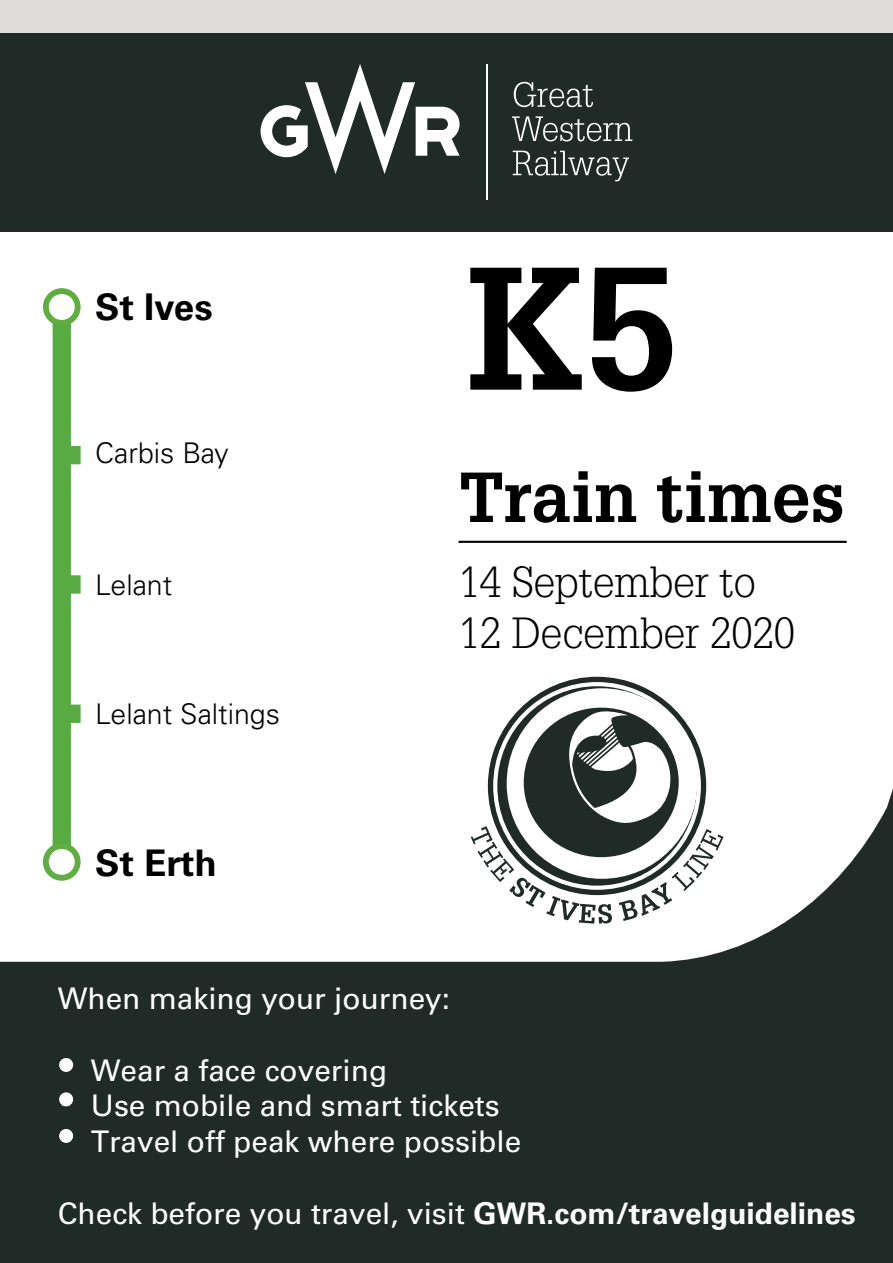
<style>
.page{position:relative;width:893px;height:1263px;background:#fff}
.page>*{position:absolute;margin:0;border:0;box-sizing:border-box;transform-origin:0 0}
.t1{font:700 170.25px "Glypha LT Std";color:#000}
.t2{font:700 69px "Glypha LT Std";color:#000}
.t3{font:300 42.6px/51.2px "Glypha LT Std";color:#000}
.t4{font:700 36.6px "Univers LT Std";color:#000}
.t5{font:29.85px/35.7px "Univers LT Std";color:#fff}
.t6{font:300 28.5px "Univers LT Std";color:#000}
.s1{font-weight:700}
</style>
<div class="page">
<div style="left:0;top:0;width:893px;height:231px;background:#202a26"></div>
<svg style="left:514px;top:82px;width:79px;height:25px"></svg>
<hr style="left:486px;top:65px;width:2px;height:135px;background:#fff">
<svg style="left:512px;top:116px;width:120px;height:25px"></svg>
<svg style="left:513px;top:151px;width:116px;height:30px"></svg>
<svg style="left:261px;top:64px;width:199px;height:110px"></svg>
<hr style="left:459px;top:541px;width:388px;height:2px;background:#000">
<svg style="left:0;top:788px;width:893px;height:475px;fill:#202a26"></svg>
<div style="left:59px;top:1058px;width:14px;height:14px;background:#fff;border-radius:50%"></div>
<div style="left:59px;top:1092px;width:14px;height:14px;background:#fff;border-radius:50%"></div>
<div style="left:59px;top:1129px;width:14px;height:14px;background:#fff;border-radius:50%"></div>
<div style="left:0;top:0;width:893px;height:32px;background:#dfddd9"></div>
<svg style="left:522px;top:677px;width:151px;height:30px"></svg>
<div style="left:507px;top:688px;width:190px;height:191px;background:#fff;border-radius:50%"></div>
<svg style="left:471px;top:707px;width:252px;height:217px"></svg>
<div style="left:30px;top:268px;width:349px;height:635px;background:#fff"></div>
<div style="left:53px;top:307px;width:18px;height:556px;background:#57ab42"></div>
<div style="left:43px;top:288px;width:38px;height:38px;background:#60ae42;border-radius:50%"></div>
<div style="left:49px;top:294px;width:26px;height:26px;background:#fff;border-radius:50%"></div>
<div style="left:43px;top:843px;width:38px;height:38px;background:#60ae42;border-radius:50%"></div>
<div style="left:49px;top:849px;width:26px;height:26px;background:#fff;border-radius:50%"></div>
<div style="left:62px;top:575px;width:19px;height:19px;background:#57ab42"></div>
<div style="left:62px;top:446px;width:19px;height:18px;background:#57ab42"></div>
<div style="left:62px;top:704px;width:19px;height:19px;background:#57ab42"></div>
<p class="t4" style="left:95px;top:285px;width:119px">St Ives</p>
<p class="t6" style="left:95px;top:436px;width:135px">Carbis Bay</p>
<p class="t6" style="left:95px;top:568px;width:79px">Lelant</p>
<p class="t6" style="left:95px;top:697px;width:186px">Lelant Saltings</p>
<h1 class="t1" style="left:467px;top:223px;width:213px">K5</h1>
<h2 class="t2" style="left:459px;top:455px;width:388px">Train times</h2>
<h3 class="t3" style="left:459px;top:557px;width:338px">14 September to<br>12 December 2020</h3>
<p class="t4" style="left:95px;top:842px;width:123px">St Erth</p>
<p class="t5" style="left:58px;top:981px;width:394px">When making your journey:</p>
<p class="t5" style="left:58px;top:1052px;width:465px">* Wear a face covering<br>* Use mobile and smart tickets * Travel off peak where possible</p>
<p class="t5" style="left:58px;top:1195px;width:800px">Check before you travel, visit <span class="s1">GWR.com/travelguidelines</span></p>
</div>
